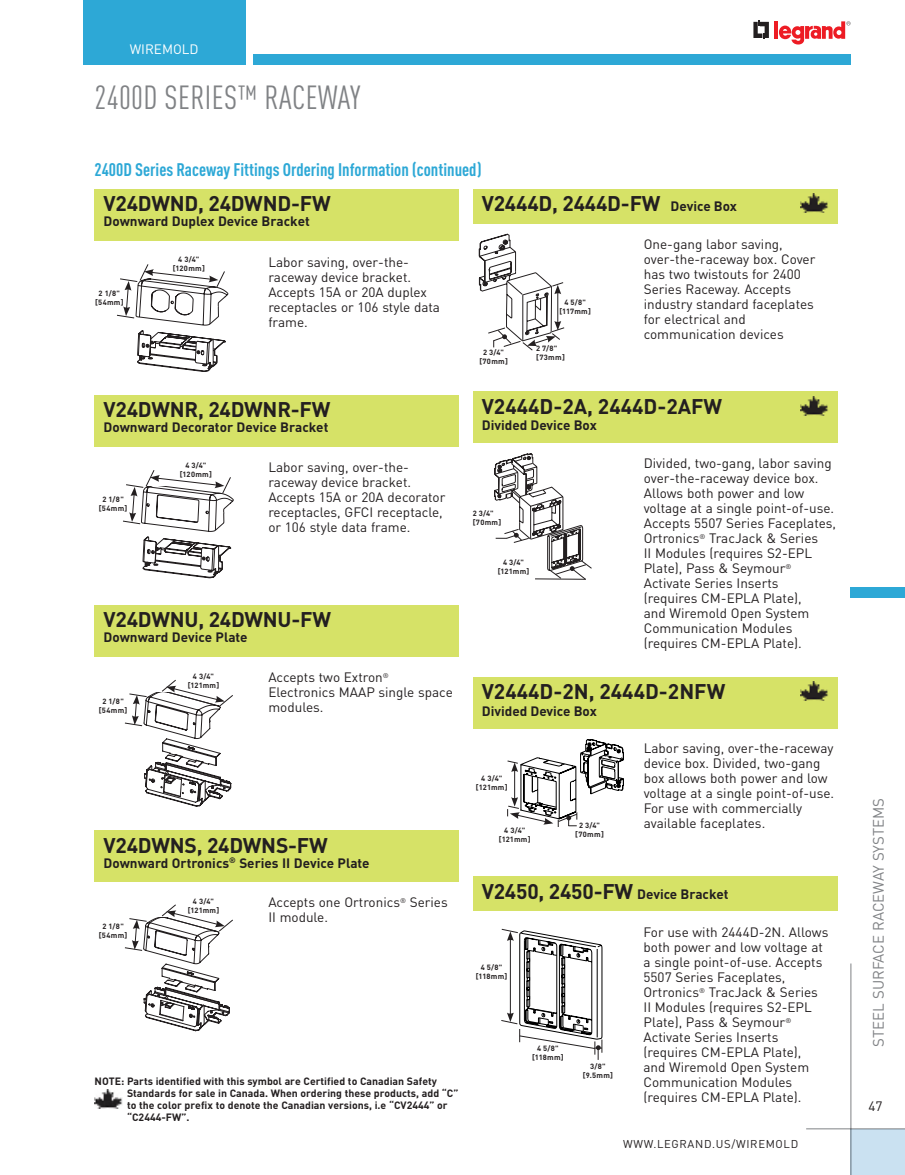
<style>
.page{position:relative;width:905px;height:1175px;background:#fff}
.page>*{position:absolute;margin:0;border:0;box-sizing:border-box;transform-origin:0 0}
.t1{font:condensed 33px "DIN Pro";letter-spacing:.01em;color:#808285}
.t2{font:700 21px "DIN Pro";letter-spacing:-.01em;color:#231f20}
.t3{font:700 condensed 18px "DIN Pro";color:#2da8d6}
.t4{font:15px "DIN Pro";color:#808285}
.t5{font:13.5px/15px "DIN Pro";color:#231f20}
.t6{font:700 13.5px "DIN Pro";color:#231f20}
.t7{font:13.5px "DIN Pro";color:#fff}
.t8{font:11.25px "DIN Pro";letter-spacing:.06em;color:#231f20}
.t9{font:700 10.5px/12px "DIN Pro";color:#231f20}
.t10{font:700 7.5px/9px "DIN Pro";letter-spacing:.04em;color:#231f20;text-align:center}
.s1{font-size:13.5px}
</style>
<div class="page">
<div style="left:850px;top:1129px;width:54px;height:45px;background:#cae1f1"></div>
<hr style="left:806px;top:1128px;width:98px;height:1px;background:#808285">
<hr style="left:850px;top:963px;width:1px;height:211px;background:#808285">
<div style="left:850px;top:587px;width:54px;height:11px;background:#2da8d6"></div>
<svg style="left:753px;top:20px;width:15px;height:19px"></svg>
<hr style="left:774px;top:21px;width:4px;height:18px;background:#ed1c24">
<svg style="left:779px;top:21px;width:71px;height:24px"></svg>
<div style="left:253px;top:54px;width:597px;height:11px;background:#2da8d6"></div>
<div style="left:83px;top:0;width:162px;height:65px;background:#2da8d6"></div>
<svg style="left:117px;top:264px;width:111px;height:108px"></svg>
<svg style="left:123px;top:470px;width:111px;height:108px"></svg>
<svg style="left:479px;top:234px;width:86px;height:117px"></svg>
<svg style="left:494px;top:453px;width:98px;height:127px"></svg>
<svg style="left:507px;top:739px;width:117px;height:88px"></svg>
<svg style="left:501px;top:928px;width:101px;height:131px"></svg>
<svg style="left:124px;top:679px;width:109px;height:127px"></svg>
<svg style="left:124px;top:904px;width:109px;height:127px"></svg>
<img style="left:94px;top:1089px;width:28px;height:19px">
<div style="left:94px;top:189px;width:365px;height:51px;background:#d6e267"></div>
<div style="left:94px;top:395px;width:365px;height:51px;background:#d6e267"></div>
<div style="left:94px;top:605px;width:365px;height:51px;background:#d6e267"></div>
<div style="left:94px;top:830px;width:365px;height:51px;background:#d6e267"></div>
<div style="left:472px;top:876px;width:365px;height:35px;background:#d6e267"></div>
<div style="left:472px;top:189px;width:365px;height:34px;background:#d6e267"></div>
<img style="left:800px;top:194px;width:28px;height:19px">
<div style="left:472px;top:391px;width:365px;height:51px;background:#d6e267"></div>
<img style="left:800px;top:396px;width:28px;height:19px">
<div style="left:472px;top:677px;width:365px;height:51px;background:#d6e267"></div>
<img style="left:800px;top:681px;width:28px;height:19px">
<p class="t7" style="left:130px;top:40px;width:70px">WIREMOLD</p>
<h1 class="t1" style="left:94px;top:78px;width:267px">2400D SERIES™ RACEWAY</h1>
<h3 class="t3" style="left:94px;top:158px;width:388px">2400D Series Raceway Fittings Ordering Information (continued)</h3>
<h2 class="t2" style="left:103px;top:189px;width:228px">V24DWND, 24DWND-FW</h2>
<p class="t6" style="left:103px;top:212px;width:208px">Downward Duplex Device Bracket</p>
<p class="t10" style="left:95px;top:288px;width:30px">2 1/8" [54mm]</p>
<p class="t10" style="left:173px;top:254px;width:34px">4 3/4" [120mm]</p>
<p class="t5" style="left:268px;top:254px;width:173px">Labor saving, over-the&shy;raceway device bracket.<br>Accepts 15A or 20A duplex receptacles or 106 style data frame.</p>
<h2 class="t2" style="left:103px;top:395px;width:228px">V24DWNR, 24DWNR-FW</h2>
<p class="t6" style="left:103px;top:418px;width:226px">Downward Decorator Device Bracket</p>
<p class="t10" style="left:99px;top:494px;width:30px">2 1/8" [54mm]</p>
<p class="t10" style="left:180px;top:461px;width:34px">4 3/4" [120mm]</p>
<p class="t5" style="left:268px;top:458px;width:179px">Labor saving, over-the&shy;raceway device bracket.<br>Accepts 15A or 20A decorator receptacles, GFCI receptacle, or 106 style data frame.</p>
<h2 class="t2" style="left:103px;top:605px;width:229px">V24DWNU, 24DWNU-FW</h2>
<p class="t6" style="left:103px;top:628px;width:146px">Downward Device Plate</p>
<p class="t10" style="left:99px;top:696px;width:30px">2 1/8" [54mm]</p>
<p class="t10" style="left:188px;top:672px;width:33px">4 3/4" [121mm]</p>
<p class="t5" style="left:268px;top:668px;width:186px">Accepts two Extron<sup>®<br></sup>Electronics MAAP single space modules.</p>
<h2 class="t2" style="left:103px;top:831px;width:226px">V24DWNS, 24DWNS-FW</h2>
<p class="t6" style="left:103px;top:853px;width:268px">Downward Ortronics<sup>®</sup> Series II Device Plate</p>
<p class="t10" style="left:99px;top:921px;width:30px">2 1/8" [54mm]</p>
<p class="t10" style="left:188px;top:896px;width:33px">4 3/4" [121mm]</p>
<p class="t5" style="left:268px;top:894px;width:181px">Accepts one Ortronics<sup>®</sup> series<br>II module.</p>
<p class="t9" style="left:127px;top:1074px;width:333px;text-indent:-32px">NOTE: Parts identified with this symbol are Certified to Canadian Safety Standards for sale in Canada. When ordering these products, add “C” to the color prefix to denote the Canadian versions, i.e “CV2444” or “C2444-FW”.</p>
<h2 class="t2" style="left:482px;top:189px;width:257px">V2444D, 2444D-FW <span class="s1">Device Box</span></h2>
<p class="t10" style="left:559px;top:297px;width:33px">4 5/8" [117mm]</p>
<p class="t10" style="left:479px;top:347px;width:30px">2 3/4" [70mm]</p>
<p class="t10" style="left:536px;top:343px;width:30px;text-align:left">2 7/8" [73mm]</p>
<p class="t5" style="left:643px;top:236px;width:173px">One-gang labor saving, over-the-raceway box. Cover has two twistouts for 2400 series Raceway. Accepts industry standard faceplates for electrical and communication devices</p>
<h2 class="t2" style="left:482px;top:392px;width:242px">V2444D-2A, 2444D-2AFW</h2>
<p class="t6" style="left:482px;top:416px;width:117px">Divided Device Box</p>
<p class="t10" style="left:472px;top:509px;width:30px;text-align:left">2 3/4" [70mm]</p>
<p class="t10" style="left:497px;top:557px;width:33px">4 3/4" [121mm]</p>
<p class="t5" style="left:643px;top:455px;width:194px">Divided, two-gang, labor saving over-the-raceway device box.<br>Allows both power and low voltage at a single point-of-use.<br>Accepts 5507 series Faceplates,<br>Ortronics<sup>®</sup> TracJack &amp; series<br>II Modules (requires s2-EPL<br>Plate), Pass &amp; seymour<sup>®<br></sup>Activate series Inserts<br>(requires CM-EPLA Plate),<br>and wiremold Open system<br>Communication Modules (requires CM-EPLA Plate).</p>
<h2 class="t2" style="left:482px;top:677px;width:245px">V2444D-2N, 2444D-2NFW</h2>
<p class="t6" style="left:482px;top:701px;width:117px">Divided Device Box</p>
<p class="t10" style="left:476px;top:774px;width:33px">4 3/4" [121mm]</p>
<p class="t10" style="left:499px;top:825px;width:33px">4 3/4" [121mm]</p>
<p class="t10" style="left:575px;top:820px;width:30px">2 3/4" [70mm]</p>
<p class="t5" style="left:643px;top:740px;width:192px">Labor saving, over-the-raceway device box. Divided, two-gang box allows both power and low voltage at a single point-of-use.<br>For use with commercially available faceplates.</p>
<h2 class="t2" style="left:482px;top:877px;width:248px">V2450, 2450-FW <span class="s1">Device Bracket</span></h2>
<p class="t10" style="left:475px;top:962px;width:33px">4 5/8" [118mm]</p>
<p class="t10" style="left:532px;top:1043px;width:33px">4 5/8" [118mm]</p>
<p class="t10" style="left:583px;top:1061px;width:32px">3/8" [9.5mm]</p>
<p class="t5" style="left:643px;top:923px;width:186px">For use with 2444D-2N. Allows both power and low voltage at a single point-of-use. Accepts<br>5507 series Faceplates,<br>Ortronics<sup>®</sup> TracJack &amp; series<br>II Modules (requires s2-EPL<br>Plate), Pass &amp; seymour<sup>®<br></sup>Activate series Inserts (requires CM-EPLA Plate),<br>and wiremold Open system<br>Communication Modules (requires CM-EPLA Plate).</p>
<p class="t8" style="left:623px;top:1135px;width:177px">www.LEGRAND.us/WIREMOLD</p>
<p class="t4" style="left:868px;top:1046px;width:250px;rotate:-90deg">STEEL SURFACE RACEWAY SYSTEMS</p>
<p class="t5" style="left:868px;top:1097px;width:16px">47</p>
</div>
